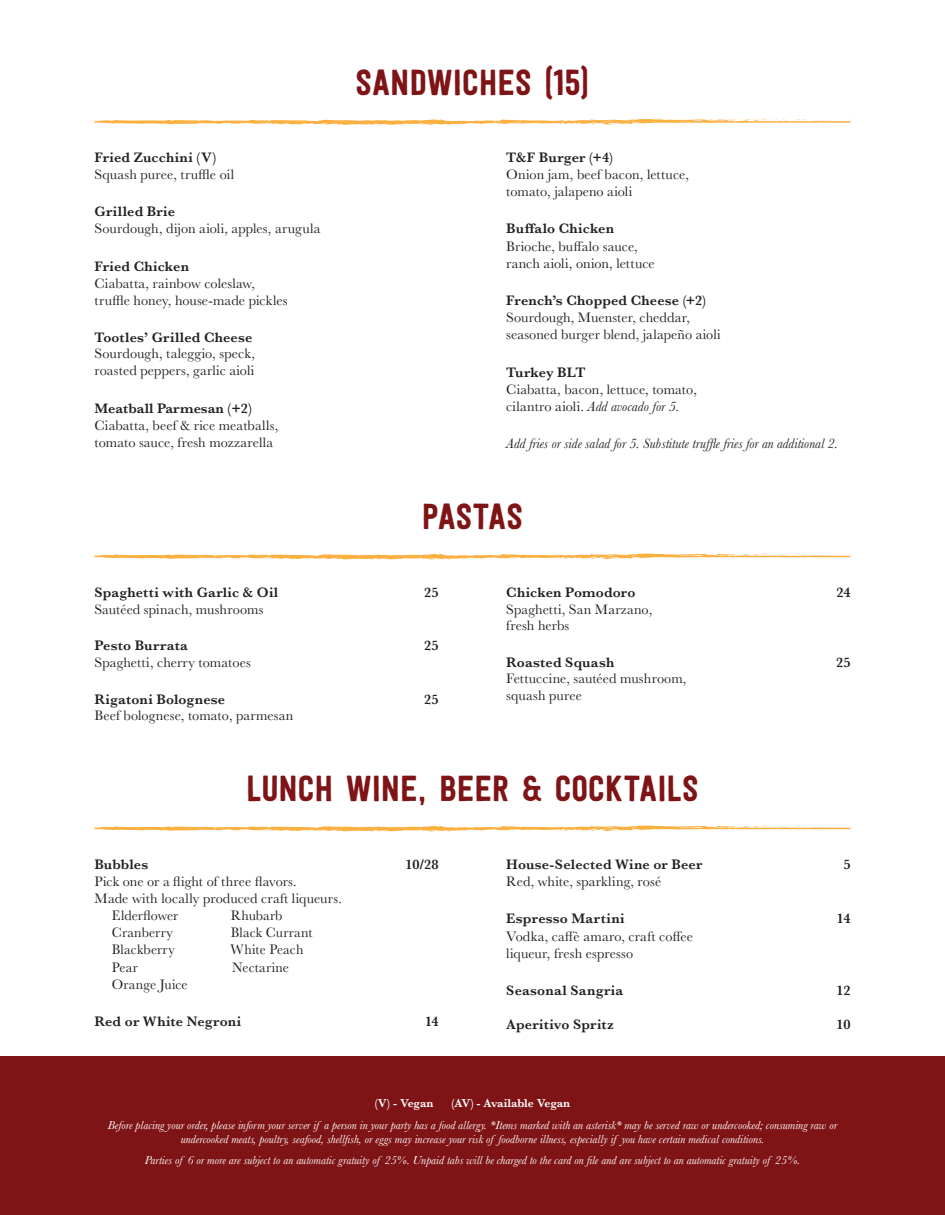
<style>
.page{position:relative;width:945px;height:1215px;background:#fff}
.page>*{position:absolute;margin:0;border:0;box-sizing:border-box;transform-origin:0 0}
.t1{font:36px "Festivo Letters No 1";color:#7f1417}
.Food_Name___Price{font:14.25px "Baskerville";letter-spacing:.01em;color:#231f20}
.Food_Name___Price-2{font:600 14.25px "Baskerville";letter-spacing:.015em;color:#231f20}
.Wine_Type{font:14.25px "Baskerville";letter-spacing:.01em;color:#231f20}
.Food_Name___Price-3{font:italic 14.25px "Baskerville";color:#231f20}
.Wine_Type-2{font:600 14.25px "Baskerville";letter-spacing:.01em;color:#231f20}
.t2{font:italic 12px/14.4px "Baskerville";color:#fff;text-align:center}
.t3{font:600 12px "Baskerville";letter-spacing:-.02em;color:#fff}
.s1{font-style:normal}
</style>
<div class="page">
<hr style="left:94px;top:121px;width:756px;height:2px;background:#fbb042">
<svg style="left:795px;top:119px;width:37px;height:3px"></svg>
<svg style="left:94px;top:119px;width:695px;height:7px"></svg>
<hr style="left:94px;top:828px;width:756px;height:1px;background:#fbb042">
<svg style="left:795px;top:825px;width:37px;height:3px"></svg>
<svg style="left:94px;top:825px;width:695px;height:7px"></svg>
<div style="left:0;top:1056px;width:945px;height:159px;background:#7f1417"></div>
<hr style="left:94px;top:556px;width:756px;height:1px;background:#fbb042">
<svg style="left:795px;top:554px;width:37px;height:2px"></svg>
<svg style="left:94px;top:553px;width:695px;height:7px"></svg>
<p class="Food_Name___Price-2" style="left:94px;top:148px;width:123px">Fried Zucchini (V)</p>
<p class="Food_Name___Price" style="left:94px;top:165px;width:141px">Squash puree, truffle oil</p>
<p class="Food_Name___Price-2" style="left:94px;top:202px;width:82px">Grilled Brie</p>
<p class="Food_Name___Price" style="left:94px;top:220px;width:228px">Sourdough, dijon aioli, apples, arugula</p>
<p class="Food_Name___Price-2" style="left:94px;top:256px;width:96px">Fried Chicken</p>
<p class="Food_Name___Price" style="left:94px;top:274px;width:162px">Ciabatta, rainbow coleslaw,</p>
<p class="Food_Name___Price" style="left:94px;top:291px;width:194px">truffle honey, house-made pickles</p>
<p class="Food_Name___Price-2" style="left:94px;top:327px;width:159px">Tootles’ Grilled Cheese</p>
<p class="Food_Name___Price" style="left:94px;top:345px;width:162px">Sourdough, taleggio, speck,</p>
<p class="Food_Name___Price" style="left:94px;top:362px;width:162px">roasted peppers, garlic aioli</p>
<p class="Food_Name___Price-2" style="left:94px;top:398px;width:159px">Meatball Parmesan (+2)</p>
<p class="Food_Name___Price" style="left:94px;top:416px;width:185px">Ciabatta, beef &amp; rice meatballs,</p>
<p class="Food_Name___Price" style="left:94px;top:433px;width:180px">tomato sauce, fresh mozzarella</p>
<p class="t1" style="left:356px;top:60px;width:235px">SANDWICHES (15)</p>
<p class="Food_Name___Price-2" style="left:506px;top:148px;width:108px">T&amp;F Burger (+4)</p>
<p class="Food_Name___Price" style="left:506px;top:165px;width:184px">Onion jam, beef bacon, lettuce,</p>
<p class="Food_Name___Price" style="left:506px;top:182px;width:128px">tomato, jalapeno aioli</p>
<p class="Food_Name___Price-2" style="left:506px;top:219px;width:109px">Buffalo Chicken</p>
<p class="Food_Name___Price" style="left:506px;top:237px;width:133px">Brioche, buffalo sauce,</p>
<p class="Food_Name___Price" style="left:506px;top:254px;width:150px">ranch aioli, onion, lettuce</p>
<p class="Food_Name___Price-2" style="left:506px;top:290px;width:201px">French’s Chopped Cheese (+2)</p>
<p class="Food_Name___Price" style="left:506px;top:308px;width:185px">Sourdough, Muenster, cheddar,</p>
<p class="Food_Name___Price" style="left:506px;top:325px;width:216px">seasoned burger blend, jalapeño aioli</p>
<p class="Food_Name___Price-2" style="left:506px;top:362px;width:81px">Turkey BLT</p>
<p class="Food_Name___Price" style="left:506px;top:380px;width:192px">Ciabatta, bacon, lettuce, tomato,</p>
<p class="Food_Name___Price-3" style="left:506px;top:397px;width:175px"><span class="s1">cilantro aioli.</span> Add avocado for 5.</p>
<p class="Food_Name___Price-3" style="left:506px;top:434px;width:333px">Add fries or side salad for 5. Substitute truffle fries for an additional 2.</p>
<p class="t1" style="left:422px;top:495px;width:103px">PASTAS</p>
<p class="Food_Name___Price-2" style="left:94px;top:582px;width:185px">Spaghetti with Garlic &amp; Oil</p>
<p class="Food_Name___Price-2" style="left:424px;top:582px;width:16px">25</p>
<p class="Food_Name___Price" style="left:94px;top:600px;width:171px">Sautéed spinach, mushrooms</p>
<p class="Food_Name___Price-2" style="left:94px;top:636px;width:95px">Pesto Burrata</p>
<p class="Food_Name___Price-2" style="left:424px;top:636px;width:16px">25</p>
<p class="Food_Name___Price" style="left:94px;top:653px;width:158px">Spaghetti, cherry tomatoes</p>
<p class="Food_Name___Price-2" style="left:94px;top:689px;width:132px">Rigatoni Bolognese</p>
<p class="Food_Name___Price-2" style="left:424px;top:689px;width:16px">25</p>
<p class="Food_Name___Price" style="left:94px;top:706px;width:200px">Beef bolognese, tomato, parmesan</p>
<p class="Food_Name___Price-2" style="left:506px;top:582px;width:131px">Chicken Pomodoro</p>
<p class="Food_Name___Price-2" style="left:836px;top:582px;width:16px">24</p>
<p class="Food_Name___Price" style="left:506px;top:600px;width:148px">Spaghetti, San Marzano,</p>
<p class="Food_Name___Price" style="left:506px;top:616px;width:65px">fresh herbs</p>
<p class="Food_Name___Price-2" style="left:506px;top:652px;width:110px">Roasted Squash</p>
<p class="Food_Name___Price-2" style="left:836px;top:652px;width:16px">25</p>
<p class="Food_Name___Price" style="left:506px;top:670px;width:182px">Fettuccine, sautéed mushroom,</p>
<p class="Food_Name___Price" style="left:506px;top:686px;width:77px">squash puree</p>
<p class="t1" style="left:246px;top:767px;width:454px">LUNCH WINE, BEER &amp; COCKTAILS</p>
<p class="Food_Name___Price-2" style="left:94px;top:854px;width:55px">Bubbles</p>
<p class="Food_Name___Price-2" style="left:406px;top:854px;width:35px">10/28</p>
<p class="Wine_Type" style="left:94px;top:872px;width:204px">Pick one or a flight of three flavors.</p>
<p class="Wine_Type" style="left:94px;top:889px;width:249px">Made with locally produced craft liqueurs.</p>
<p class="Wine_Type" style="left:112px;top:907px;width:68px">Elderflower</p>
<p class="Wine_Type" style="left:231px;top:907px;width:53px">Rhubarb</p>
<p class="Wine_Type" style="left:112px;top:924px;width:62px">Cranberry</p>
<p class="Wine_Type" style="left:231px;top:924px;width:83px">Black Currant</p>
<p class="Wine_Type" style="left:112px;top:941px;width:64px">Blackberry</p>
<p class="Wine_Type" style="left:231px;top:941px;width:74px">White Peach</p>
<p class="Wine_Type" style="left:112px;top:958px;width:27px">Pear</p>
<p class="Wine_Type" style="left:232px;top:958px;width:58px">Nectarine</p>
<p class="Wine_Type" style="left:112px;top:975px;width:77px">Orange Juice</p>
<p class="Food_Name___Price-2" style="left:94px;top:1011px;width:148px">Red or White Negroni</p>
<p class="Food_Name___Price-2" style="left:425px;top:1011px;width:15px">14</p>
<p class="Food_Name___Price-2" style="left:506px;top:854px;width:198px">House-Selected Wine or Beer</p>
<p class="Food_Name___Price-2" style="left:843px;top:854px;width:9px">5</p>
<p class="Food_Name___Price" style="left:506px;top:872px;width:157px">Red, white, sparkling, rosé</p>
<p class="Food_Name___Price-2" style="left:506px;top:909px;width:120px">Espresso Martini</p>
<p class="Food_Name___Price-2" style="left:837px;top:909px;width:15px">14</p>
<p class="Wine_Type" style="left:506px;top:927px;width:188px">Vodka, caffè amaro, craft coffee</p>
<p class="Wine_Type" style="left:506px;top:944px;width:128px">liqueur, fresh espresso</p>
<p class="Food_Name___Price-2" style="left:506px;top:980px;width:119px">Seasonal Sangria</p>
<p class="Food_Name___Price-2" style="left:836px;top:980px;width:16px">12</p>
<p class="Wine_Type-2" style="left:506px;top:1015px;width:109px">Aperitivo Spritz</p>
<p class="Wine_Type-2" style="left:837px;top:1015px;width:15px">10</p>
<p class="t3" style="left:375px;top:1095px;width:60px">(V) - Vegan</p>
<p class="t3" style="left:451px;top:1095px;width:120px">(AV) - Available Vegan</p>
<p class="t2" style="left:108px;top:1118px;width:731px">Before placing your order, please inform your server if a person in your party has a food allergy. *Items marked with an asterisk* may be served raw or undercooked; consuming raw or undercooked meats, poultry, seafood, shellfish, or eggs may increase your risk of foodborne illness, especially if you have certain medical conditions.</p>
<p class="t2" style="left:145px;top:1153px;width:657px">Parties of 6 or more are subject to an automatic gratuity of 25%. Unpaid tabs will be charged to the card on file and are subject to an automatic gratuity of 25%.</p>
</div>
